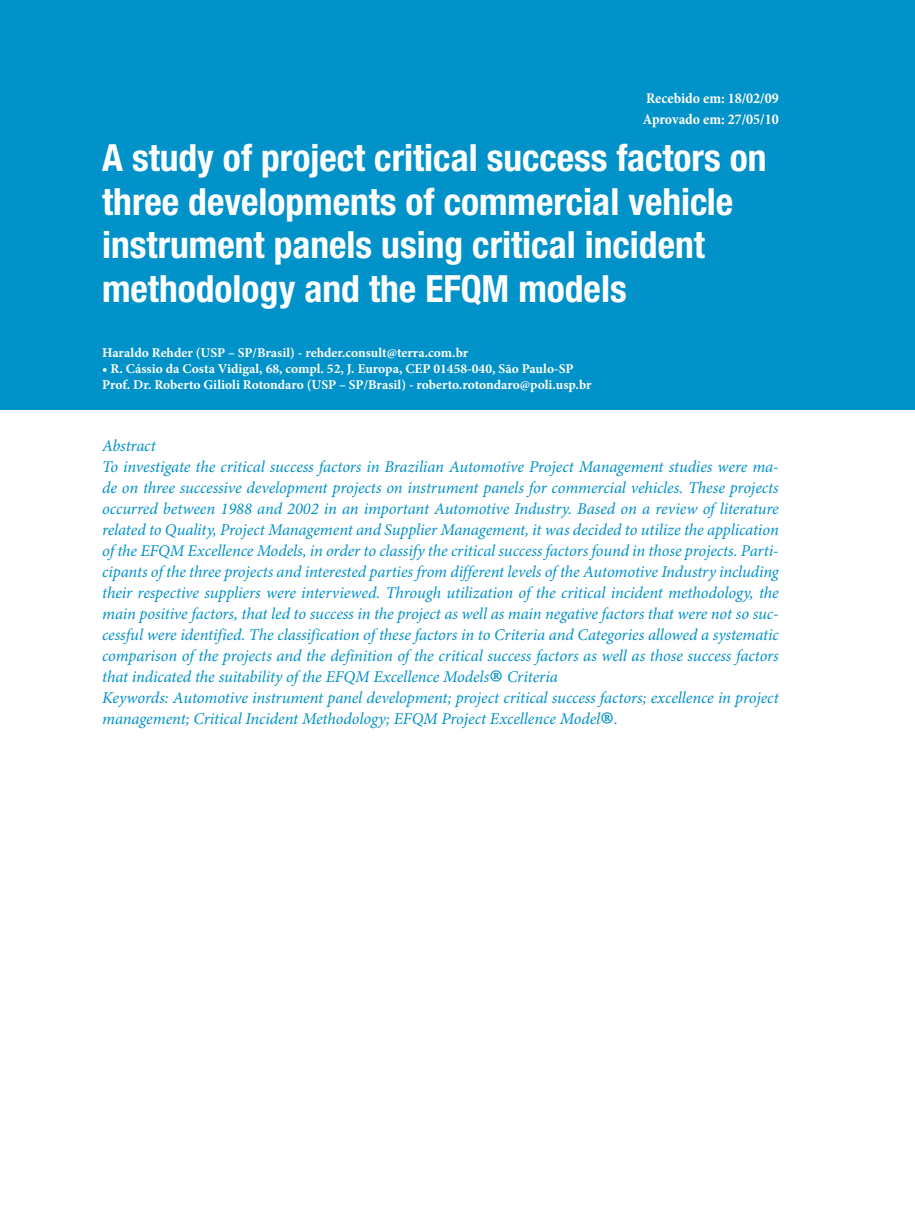
<style>
.page{position:relative;width:915px;height:1212px;background:#fff}
.page>*{position:absolute;margin:0;border:0;box-sizing:border-box;transform-origin:0 0}
.t1{font:43.5px "Minion Pro";color:#0092c8}
.t2{font:700 condensed 37.5px/43.5px "Helvetica Neue LT Std";color:#fff}
.t3{font:italic 16.5px/21px "Minion Pro";letter-spacing:-.005em;color:#0092c8}
.t4{font:700 condensed 15px/21px "Minion Pro";color:#fff}
.t5{font:700 13.5px/16.2px "Minion Pro";color:#fff}
</style>
<div class="page">
<div style="left:0;top:0;width:914px;height:410px;background:#0092c8"></div>
<p class="t4" style="left:642px;top:89px;width:137px">Recebido em: 18/02/09<br>Aprovado em: 27/05/10</p>
<h2 class="t2" style="left:102px;top:136px;width:665px">A study of project critical success factors on three developments of commercial vehicle instrument panels using critical incident methodology and the EFQM models</h2>
<p class="t5" style="left:102px;top:345px;width:367px">Haraldo Rehder (USP – SP/Brasil) - rehder.consult@terra.com.br</p>
<p class="t5" style="left:102px;top:361px;width:491px">• R. Cássio da Costa Vidigal, 68, compl. 52, J. Europa, CEP 01458-040, São Paulo-SP<br>Prof. Dr. Roberto Gilioli Rotondaro (USP – SP/Brasil) - roberto.rotondaro@poli.usp.br</p>
<p class="t3" style="left:102px;top:436px;width:678px">Abstract<br>To investigate the critical success factors in Brazilian Automotive Project Management studies were ma&shy;de on three successive development projects on instrument panels for commercial vehicles. These projects occurred between 1988 and 2002 in an important Automotive Industry. Based on a review of literature related to Quality, Project Management and Supplier Management, it was decided to utilize the application of the EFQM Excellence Models, in order to classify the critical success factors found in those projects. Parti&shy;cipants of the three projects and interested parties from different levels of the Automotive Industry including their respective suppliers were interviewed. Through utilization of the critical incident methodology, the main positive factors, that led to success in the project as well as main negative factors that were not so suc&shy;cessful were identified. The classification of these factors in to Criteria and Categories allowed a systematic comparison of the projects and the definition of the critical success factors as well as those success factors that indicated the suitability of the EFQM Excellence Models</p>
<h1 class="t1" style="left:489px;top:659px;width:15px">®</h1>
<p class="t3" style="left:102px;top:667px;width:678px;text-indent:405px">Criteria<br>Keywords: Automotive instrument panel development; project critical success factors; excellence in project management; Critical Incident Methodology; EFQM Project Excellence Model</p>
<h1 class="t1" style="left:600px;top:701px;width:15px">®</h1>
<p class="t3" style="left:614px;top:709px;width:5px">.</p>
</div>
